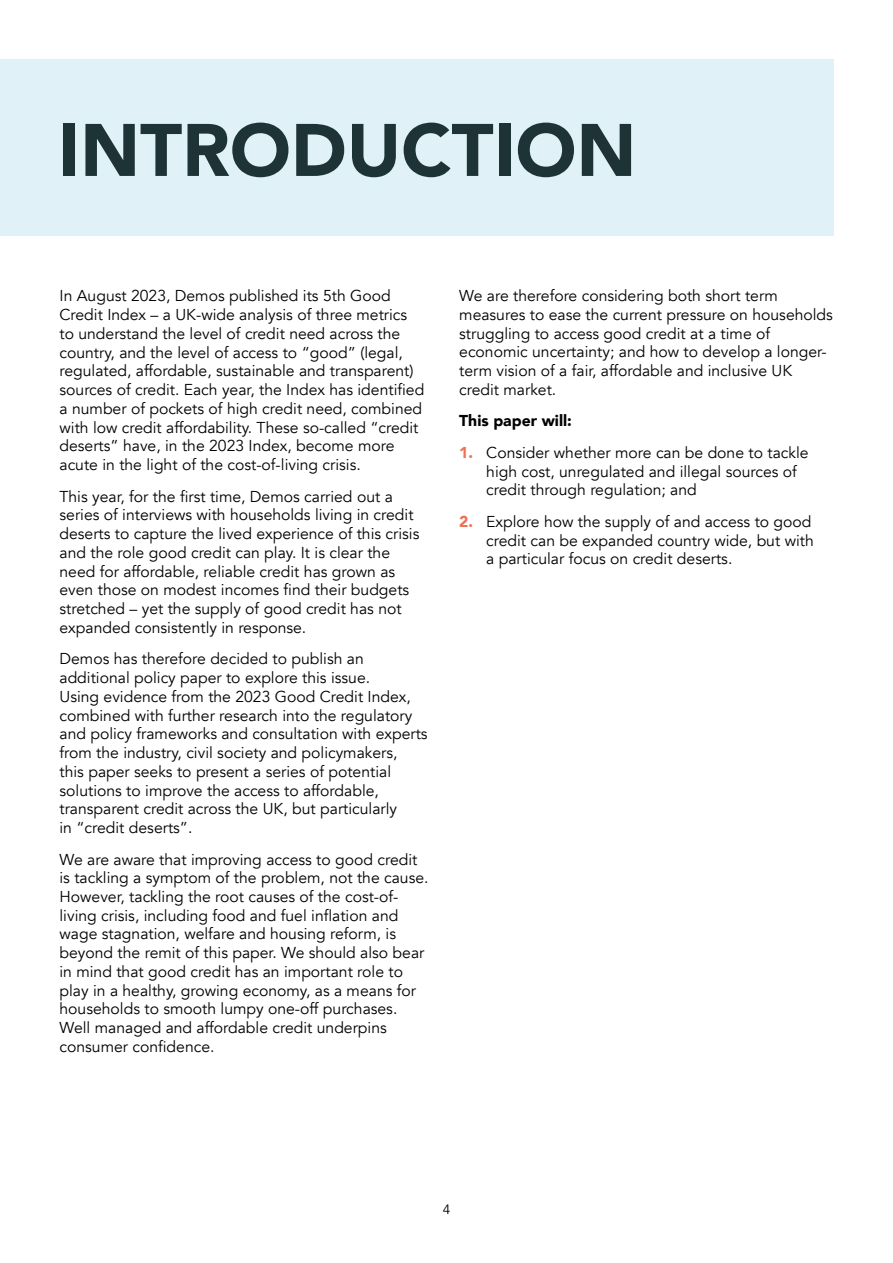
<style>
.page{position:relative;width:893px;height:1263px;background:#fff}
.page>*{position:absolute;margin:0;border:0;box-sizing:border-box;transform-origin:0 0}
.t1{font:900 73.5px "Avenir";color:#1d3336}
.t2{font:15.75px/18.8px "Avenir";color:#000}
.t3{font:900 15.75px "Avenir";color:#000}
.t4{font:13.5px "Avenir";color:#000}
.s1{font-weight:900;color:#ee7155}
</style>
<div class="page">
<div style="left:0;top:60px;width:833px;height:176px;background:#e0f1f8"></div>
<h1 class="t1" style="left:58px;top:87px;width:579px">INTRODUCTION</h1>
<p class="t2" style="left:60px;top:287px;width:366px">In August 2023, Demos published its 5th Good Credit Index – a UK-wide analysis of three metrics to understand the level of credit need across the country, and the level of access to “good” (legal, regulated, affordable, sustainable and transparent) sources of credit. Each year, the Index has identified a number of pockets of high credit need, combined with low credit affordability. These so-called “credit deserts” have, in the 2023 Index, become more acute in the light of the cost-of-living crisis.</p>
<p class="t2" style="left:60px;top:487px;width:361px">This year, for the first time, Demos carried out a series of interviews with households living in credit deserts to capture the lived experience of this crisis and the role good credit can play. It is clear the need for affordable, reliable credit has grown as even those on modest incomes find their budgets stretched – yet the supply of good credit has not expanded consistently in response.</p>
<p class="t2" style="left:60px;top:650px;width:370px">Demos has therefore decided to publish an additional policy paper to explore this issue.<br>Using evidence from the 2023 Good Credit Index, combined with further research into the regulatory and policy frameworks and consultation with experts from the industry, civil society and policymakers,<br>this paper seeks to present a series of potential solutions to improve the access to affordable, transparent credit across the UK, but particularly<br>in “credit deserts”.</p>
<p class="t2" style="left:60px;top:850px;width:370px">We are aware that improving access to good credit is tackling a symptom of the problem, not the cause.<br>However, tackling the root causes of the cost-of&shy;living crisis, including food and fuel inflation and wage stagnation, welfare and housing reform, is beyond the remit of this paper. We should also bear in mind that good credit has an important role to play in a healthy, growing economy, as a means for households to smooth lumpy one-off purchases.<br>Well managed and affordable credit underpins consumer confidence.</p>
<p class="t2" style="left:459px;top:287px;width:375px">We are therefore considering both short term measures to ease the current pressure on households struggling to access good credit at a time of economic uncertainty; and how to develop a longer&shy;term vision of a fair, affordable and inclusive UK credit market.</p>
<p class="t3" style="left:459px;top:407px;width:114px">This paper will:</p>
<p class="t2" style="left:486px;top:443px;width:324px;text-indent:-27px"><span class="s1">1.</span> Consider whether more can be done to tackle high cost, unregulated and illegal sources of credit through regulation; and</p>
<p class="t2" style="left:486px;top:512px;width:329px;text-indent:-27px"><span class="s1">2.</span> Explore how the supply of and access to good credit can be expanded country wide, but with a particular focus on credit deserts.</p>
<p class="t4" style="left:443px;top:1201px;width:9px">4</p>
</div>
